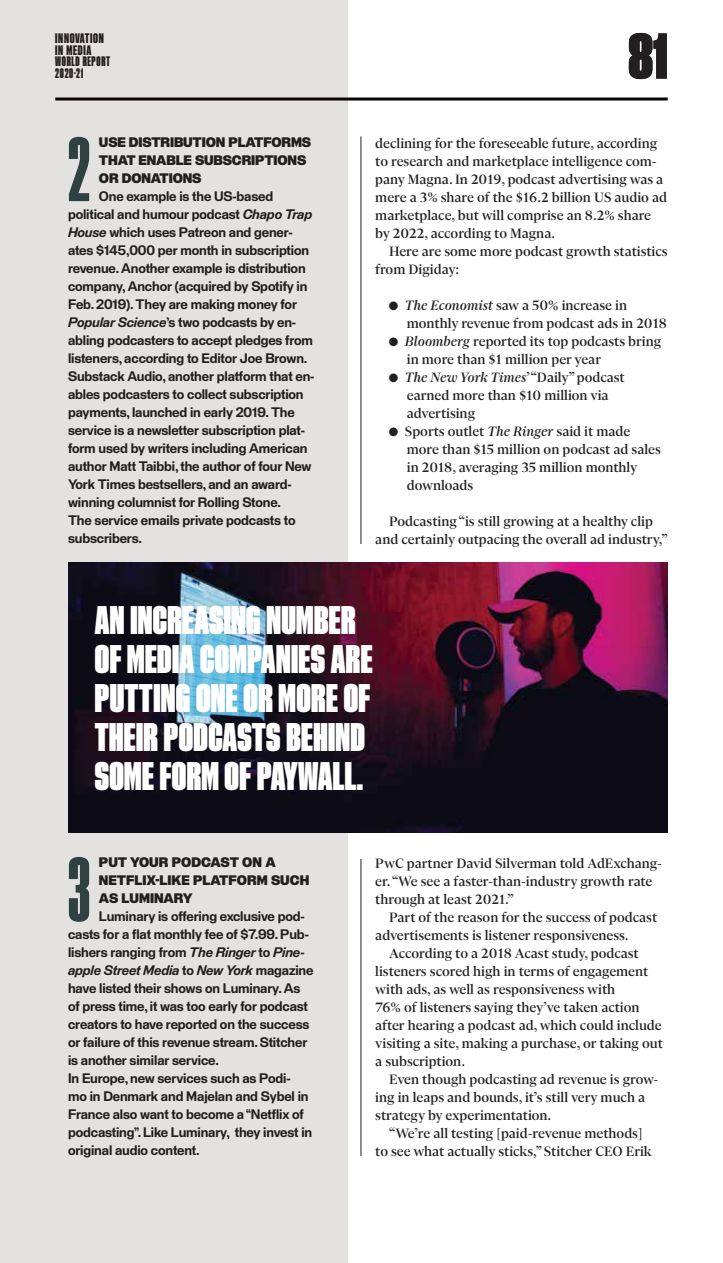
<style>
.page{position:relative;width:723px;height:1263px;background:#fff}
.page>*{position:absolute;margin:0;border:0;box-sizing:border-box;transform-origin:0 0}
.t1{font:600 88.95px "Staff XXX Condensed";color:#2f4242}
.t2{font:900 63px "Staff XX Condensed";color:#0a0203}
.t3{font:900 39px/39px "Staff XXX Condensed";letter-spacing:.01em;color:#fff}
.t4{font:500 15px/18px "Gliko Modern S";color:#231f20}
.t5{font:600 13.5px "Staff";letter-spacing:-.01em;color:#231f20}
.t6{font:900 13.5px "Staff";letter-spacing:-.01em;color:#231f20}
.t7{font:700 13.5px/11.6px "Staff XXX Condensed";letter-spacing:.05em;color:#231f20}
.t8{font:italic 600 13.5px "Staff";letter-spacing:-.01em;color:#231f20}
.s1{font-family:"Staff XX Condensed"}
.s2{font-style:italic}
.s3{font-style:normal}
</style>
<div class="page">
<hr style="left:361px;top:137px;width:1px;height:407px;background:#231f20">
<hr style="left:361px;top:859px;width:1px;height:297px;background:#231f20">
<div style="left:0;top:0;width:348px;height:1263px;background:#e4e2e1"></div>
<hr style="left:55px;top:98px;width:613px;height:3px;background:#0a0203">
<img style="left:68px;top:562px;width:600px;height:270px">
<p class="t7" style="left:55px;top:32px;width:57px"><span class="s1">INNOVATION<br>IN MEDIA<br></span>WORLD REPORT<br>2020-21</p>
<p class="t1" style="left:68px;top:123px;width:23px">2</p>
<p class="t6" style="left:99px;top:134px;width:214px">USE DISTRIBUTION PLATFORMS</p>
<p class="t6" style="left:99px;top:152px;width:209px">THAT ENABLE SUBSCRIPTIONS</p>
<p class="t6" style="left:99px;top:170px;width:104px">OR DONATIONS</p>
<p class="t5" style="left:99px;top:188px;width:176px">One example is the US-based</p>
<p class="t5" style="left:68px;top:206px;width:246px">political and humour podcast <span class="s2">Chapo Trap</span></p>
<p class="t5" style="left:68px;top:224px;width:226px"><span class="s2">House</span> which uses Patreon and gener-</p>
<p class="t5" style="left:68px;top:242px;width:243px">ates $145,000 per month in subscription</p>
<p class="t5" style="left:68px;top:260px;width:239px">revenue. Another example is distribution</p>
<p class="t5" style="left:68px;top:278px;width:241px">company, Anchor (acquired by Spotify in</p>
<p class="t5" style="left:68px;top:296px;width:230px">Feb. 2019). They are making money for</p>
<p class="t5" style="left:68px;top:314px;width:230px"><span class="s2">Popular Science</span>’s two podcasts by en-</p>
<p class="t5" style="left:68px;top:332px;width:246px">abling podcasters to accept pledges from</p>
<p class="t5" style="left:68px;top:350px;width:241px">listeners, according to Editor Joe Brown.</p>
<p class="t5" style="left:68px;top:368px;width:248px">Substack Audio, another platform that en-</p>
<p class="t5" style="left:68px;top:386px;width:237px">ables podcasters to collect subscription</p>
<p class="t5" style="left:68px;top:404px;width:228px">payments, launched in early 2019. The</p>
<p class="t5" style="left:68px;top:422px;width:238px">service is a newsletter subscription plat-</p>
<p class="t5" style="left:68px;top:440px;width:241px">form used by writers including American</p>
<p class="t5" style="left:68px;top:458px;width:245px">author Matt Taibbi, the author of four New</p>
<p class="t5" style="left:68px;top:476px;width:225px">York Times bestsellers, and an award-</p>
<p class="t5" style="left:68px;top:494px;width:215px">winning columnist for Rolling Stone.</p>
<p class="t5" style="left:68px;top:512px;width:229px">The service emails private podcasts to</p>
<p class="t5" style="left:68px;top:530px;width:75px">subscribers.</p>
<p class="t2" style="left:628px;top:21px;width:41px">81</p>
<p class="t4" style="left:375px;top:134px;width:283px">declining for the foreseeable future, according</p>
<p class="t4" style="left:375px;top:152px;width:283px">to research and marketplace intelligence com-</p>
<p class="t4" style="left:375px;top:170px;width:289px">pany Magna. In 2019, podcast advertising was a</p>
<p class="t4" style="left:375px;top:188px;width:293px">mere a 3% share of the $16.2 billion US audio ad</p>
<p class="t4" style="left:375px;top:206px;width:277px">marketplace, but will comprise an 8.2% share</p>
<p class="t4" style="left:375px;top:224px;width:181px">by 2022, according to Magna.</p>
<p class="t4" style="left:389px;top:242px;width:280px">Here are some more podcast growth statistics</p>
<p class="t4" style="left:375px;top:260px;width:86px">from Digiday:</p>
<p class="t4" style="left:407px;top:296px;width:261px;text-indent:-18px">● <span class="s2">The Economist</span> saw a 50% increase in monthly revenue from podcast ads in 2018</p>
<p class="t4" style="left:407px;top:332px;width:256px;text-indent:-18px">● <span class="s2">Bloomberg</span> reported its top podcasts bring in more than $1 million per year</p>
<p class="t4" style="left:407px;top:368px;width:219px;text-indent:-18px">● <span class="s2">The New York Times</span>’ “Daily” podcast earned more than $10 million via advertising</p>
<p class="t4" style="left:407px;top:422px;width:255px;text-indent:-18px">● Sports outlet <span class="s2">The Ringer</span> said it made more than $15 million on podcast ad sales in 2018, averaging 35 million monthly downloads</p>
<p class="t4" style="left:375px;top:512px;width:294px;text-align:center">Podcasting “is still growing at a healthy clip<br>and certainly outpacing the overall ad industry,”</p>
<p class="t3" style="left:95px;top:600px;width:279px">AN INCREASING NUMBER<br>OF MEDIA COMPANIES ARE<br>PUTTING ONE OR MORE OF<br>THEIR PODCASTS BEHIND<br>SOME FORM OF PAYWALL.</p>
<p class="t1" style="left:68px;top:843px;width:24px">3</p>
<p class="t6" style="left:99px;top:854px;width:178px">PUT YOUR PODCAST ON A</p>
<p class="t6" style="left:99px;top:872px;width:212px">NETFLIX-LIKE PLATFORM SUCH</p>
<p class="t6" style="left:99px;top:890px;width:95px">AS LUMINARY</p>
<p class="t5" style="left:99px;top:908px;width:207px">Luminary is offering exclusive pod-</p>
<p class="t5" style="left:68px;top:926px;width:242px">casts for a flat monthly fee of $7.99. Pub-</p>
<p class="t5" style="left:68px;top:944px;width:238px">lishers ranging from <span class="s2">The Ringer</span> to <span class="s2">Pine-</span></p>
<p class="t8" style="left:68px;top:962px;width:247px">apple Street Media <span class="s3">to</span> New York <span class="s3">magazine</span></p>
<p class="t5" style="left:68px;top:980px;width:234px">have listed their shows on Luminary. As</p>
<p class="t5" style="left:68px;top:998px;width:241px">of press time, it was too early for podcast</p>
<p class="t5" style="left:68px;top:1016px;width:243px">creators to have reported on the success</p>
<p class="t5" style="left:68px;top:1034px;width:241px">or failure of this revenue stream. Stitcher</p>
<p class="t5" style="left:68px;top:1052px;width:152px">is another similar service.</p>
<p class="t5" style="left:68px;top:1070px;width:224px">In Europe, new services such as Podi-</p>
<p class="t5" style="left:68px;top:1088px;width:242px">mo in Denmark and Majelan and Sybel in</p>
<p class="t5" style="left:68px;top:1106px;width:237px">France also want to become a “Netflix of</p>
<p class="t5" style="left:68px;top:1124px;width:246px">podcasting”. Like Luminary, they invest in</p>
<p class="t5" style="left:68px;top:1142px;width:133px">original audio content.</p>
<p class="t4" style="left:375px;top:854px;width:288px">PwC partner David Silverman told AdExchang-</p>
<p class="t4" style="left:375px;top:872px;width:279px">er. “We see a faster-than-industry growth rate</p>
<p class="t4" style="left:375px;top:890px;width:140px">through at least 2021.”</p>
<p class="t4" style="left:389px;top:908px;width:269px">Part of the reason for the success of podcast</p>
<p class="t4" style="left:375px;top:926px;width:255px">advertisements is listener responsiveness.</p>
<p class="t4" style="left:389px;top:944px;width:251px">According to a 2018 Acast study, podcast</p>
<p class="t4" style="left:375px;top:962px;width:274px">listeners scored high in terms of engagement</p>
<p class="t4" style="left:375px;top:980px;width:241px">with ads, as well as responsiveness with</p>
<p class="t4" style="left:375px;top:998px;width:266px">76% of listeners saying they’ve taken action</p>
<p class="t4" style="left:375px;top:1016px;width:288px">after hearing a podcast ad, which could include</p>
<p class="t4" style="left:375px;top:1034px;width:289px">visiting a site, making a purchase, or taking out</p>
<p class="t4" style="left:375px;top:1052px;width:91px">a subscription.</p>
<p class="t4" style="left:389px;top:1070px;width:271px">Even though podcasting ad revenue is grow-</p>
<p class="t4" style="left:375px;top:1088px;width:271px">ing in leaps and bounds, it’s still very much a</p>
<p class="t4" style="left:375px;top:1106px;width:178px">strategy by experimentation.</p>
<p class="t4" style="left:389px;top:1124px;width:255px">“We’re all testing [paid-revenue methods]</p>
<p class="t4" style="left:375px;top:1142px;width:278px">to see what actually sticks,” Stitcher CEO Erik</p>
</div>
